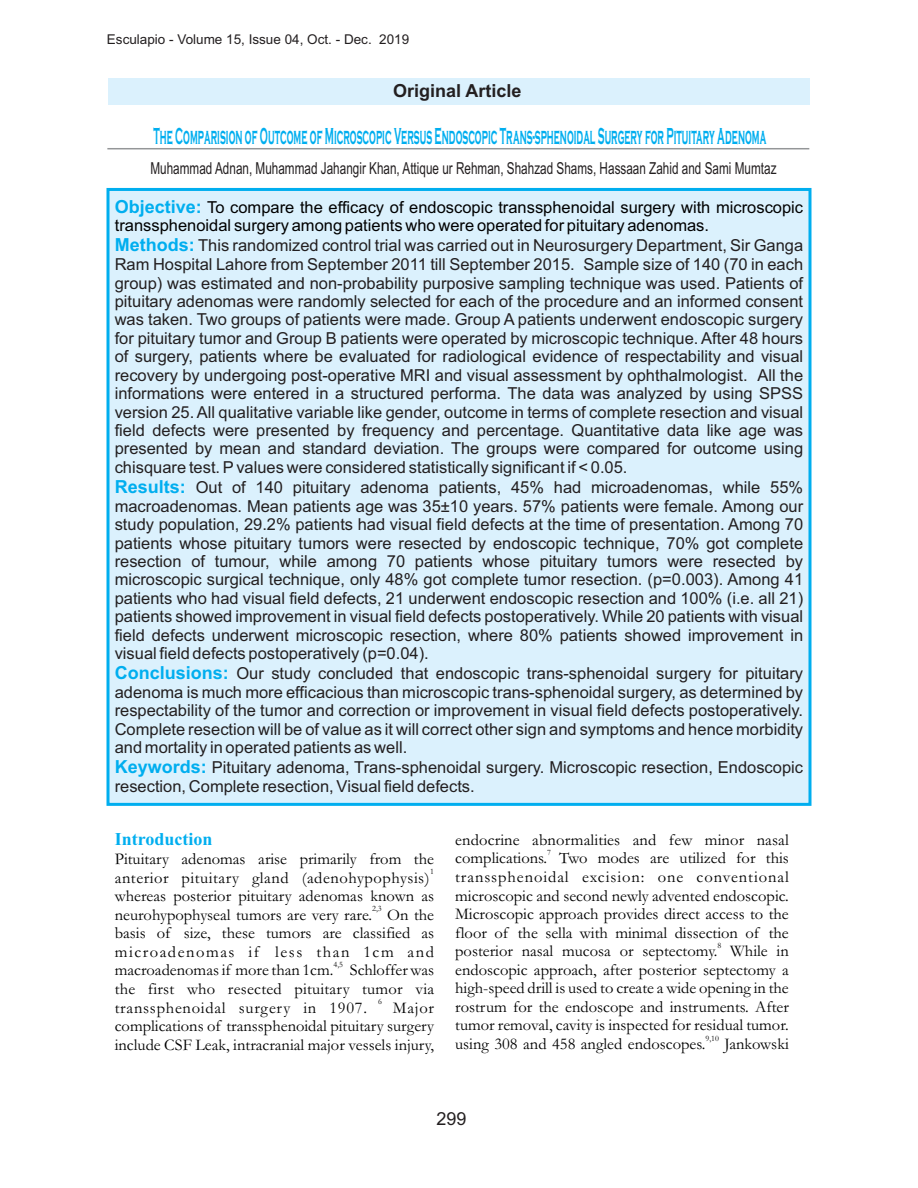
<style>
.page{position:relative;width:918px;height:1188px;background:#fff}
.page>*{position:absolute;margin:0;border:0;box-sizing:border-box;transform-origin:0 0}
.t1{font:700 24px "Copperplate Gothic";color:#00aeef;scale:.4 1}
.t2{font:700 18px "Arial";color:#231f20}
.t3{font:700 18px "Times New Roman";color:#00aeef}
.t4{font:18px "Arial";color:#231f20}
.t5{font:16.5px/18.6px "Arial";color:#231f20}
.t6{font:16.5px/18.6px "Garamond";color:#000;text-align:justify}
.t7{font:16.5px "Arial Narrow";color:#231f20;scale:.87 1}
.t8{font:16.5px "Garamond";letter-spacing:.045em;color:#000}
.t9{font:13.5px "Arial";color:#231f20}
.t10{font:8.25px "Garamond";color:#000}
.s1{font-weight:700;font-size:18px;color:#00aeef}
.s2{color:#000}
</style>
<div class="page">
<div style="left:108px;top:78px;width:702px;height:27px;background:#dbf1fd"></div>
<hr style="left:107px;top:148px;width:702px;height:1px;background:#949698">
<div style="left:106px;top:187px;width:706px;height:619px;background:#dbf1fd"></div>
<p class="t9" style="left:107px;top:34px;width:304px">Esculapio - Volume 15, Issue 04, Oct. - Dec. 2019</p>
<p class="t2" style="left:393px;top:84px;width:130px">Original Article</p>
<h1 class="t1" style="left:153px;top:122px;width:1534px">The Comparision of Outcome of Microscopic Versus Endoscopic Trans-sphenoidal Surgery for Pituitary Adenoma</h1>
<p class="t7" style="left:150px;top:162px;width:721px">Muhammad Adnan, Muhammad Jahangir Khan, Attique ur Rehman, Shahzad Shams, Hassaan Zahid and Sami Mumtaz</p>
<p class="t5" style="left:115px;top:199px;width:690px"><span class="s1">Objective:</span> <span class="s2">To compare the efficacy of endoscopic transsphenoidal surgery with microscopic transsphenoidal surgery among patients who were operated for pituitary adenomas.<br></span><span class="s1">Methods:</span> This randomized control trial was carried out in Neurosurgery Department, Sir Ganga Ram Hospital Lahore from September 2011 till September 2015. Sample size of 140 (70 in each group) was estimated and non-probability purposive sampling technique was used. Patients of pituitary adenomas were randomly selected for each of the procedure and an informed consent was taken. Two groups of patients were made. Group A patients underwent endoscopic surgery for pituitary tumor and Group B patients were operated by microscopic technique. After 48 hours of surgery, patients where be evaluated for radiological evidence of respectability and visual recovery by undergoing post-operative MRI and visual assessment by ophthalmologist. All the informations were entered in a structured performa. The data was analyzed by using SPSS version 25. All qualitative variable like gender, outcome in terms of complete resection and visual field defects were presented by frequency and percentage. Quantitative data like age was presented by mean and standard deviation. The groups were compared for outcome using chisquare test. Pvalues were considered statistically significant if &lt; 0.05.</p>
<p class="t5" style="left:115px;top:479px;width:690px;text-align:justify"><span class="s1">Results:</span> Out of 140 pituitary adenoma patients, 45% had microadenomas, while 55% macroadenomas. Mean patients age was 35±10 years. 57% patients were female. Among our study population, 29.2% patients had visual field defects at the time of presentation. Among 70 patients whose pituitary tumors were resected by endoscopic technique, 70% got complete resection of tumour, while among 70 patients whose pituitary tumors were resected by microscopic surgical technique, only 48% got complete tumor resection. (p=0.003). Among 41 patients who had visual field defects, 21 underwent endoscopic resection and 100% (i.e. all 21) patients showed improvement in visual field defects postoperatively. While 20 patients with visual field defects underwent microscopic resection, where 80% patients showed improvement in visual field defects postoperatively (p=0.04).</p>
<p class="t5" style="left:115px;top:666px;width:690px;text-align:justify"><span class="s1">Conclusions:</span> Our study concluded that endoscopic trans-sphenoidal surgery for pituitary adenoma is much more efficacious than microscopic trans-sphenoidal surgery, as determined by respectability of the tumor and correction or improvement in visual field defects postoperatively.<br>Complete resection will be of value as it will correct other sign and symptoms and hence morbidity and mortality in operated patients as well.</p>
<p class="t5" style="left:115px;top:760px;width:690px"><span class="s1">Keywords:</span> Pituitary adenoma, Trans-sphenoidal surgery. Microscopic resection, Endoscopic resection, Complete resection, Visual field defects.</p>
<p class="t3" style="left:115px;top:833px;width:99px">Introduction</p>
<p class="t6" style="left:115px;top:851px;width:321px">Pituitary adenomas arise primarily from the</p>
<p class="t10" style="left:430px;top:869px;width:5px">1</p>
<p class="t6" style="left:115px;top:870px;width:321px">anterior pituitary gland (adenohypophysis) whereas posterior pituitary adenomas known as</p>
<p class="t10" style="left:372px;top:906px;width:11px">2,3</p>
<p class="t6" style="left:455px;top:832px;width:335px">endocrine abnormalities and few minor nasal</p>
<p class="t10" style="left:547px;top:850px;width:5px">7</p>
<p class="t6" style="left:455px;top:851px;width:335px">complications. Two modes are utilized for this transsphenoidal excision: one conventional microscopic and second newly advented endoscopic.<br>Microscopic approach provides direct access to the floor of the sella with minimal dissection of the</p>
<p class="t10" style="left:717px;top:943px;width:5px">8</p>
<p class="t6" style="left:455px;top:944px;width:335px">posterior nasal mucosa or septectomy. While in endoscopic approach, after posterior septectomy a high-speed drill is used to create a wide opening in the rostrum for the endoscope and instruments. After tumor removal, cavity is inspected for residual tumor.</p>
<p class="t10" style="left:706px;top:1035px;width:15px">9,10</p>
<p class="t6" style="left:115px;top:907px;width:321px">neurohypophyseal tumors are very rare. On the basis of size, these tumors are classified as microadenomas if less than 1cm and</p>
<p class="t10" style="left:333px;top:962px;width:11px">4,5</p>
<p class="t6" style="left:115px;top:963px;width:321px">macroadenomas if more than 1cm. Schloffer was the first who resected pituitary tumor via</p>
<p class="t10" style="left:378px;top:999px;width:5px">6</p>
<p class="t8" style="left:115px;top:1002px;width:254px">transsphenoidal surgery in 1907.</p>
<p class="t6" style="left:115px;top:1000px;width:321px;text-indent:278px">Major complications of transsphenoidal pituitary surgery include CSF Leak, intracranial major vessels injury,</p>
<p class="t6" style="left:455px;top:1037px;width:335px">using 308 and 458 angled endoscopes. Jankowski</p>
<p class="t4" style="left:436px;top:1112px;width:32px">299</p>
</div>
